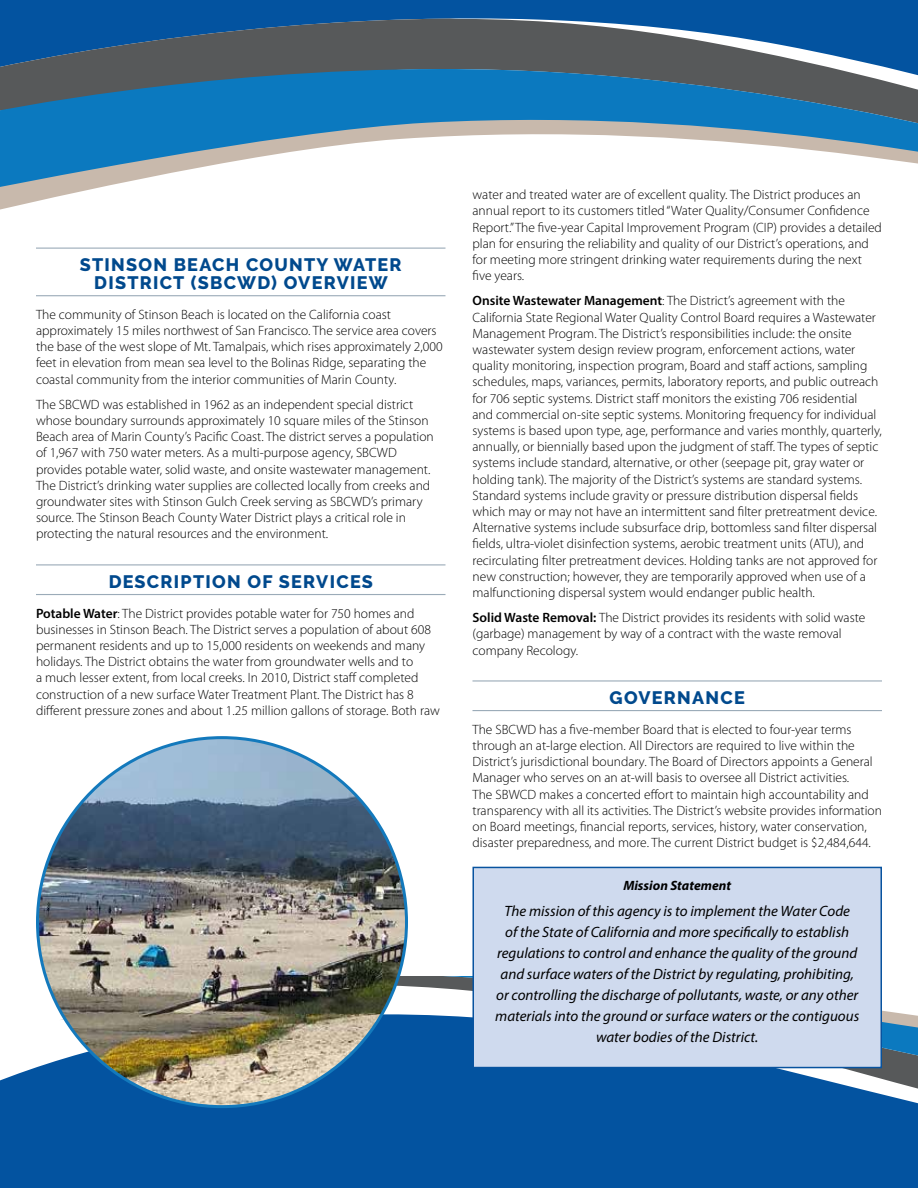
<style>
.page{position:relative;width:918px;height:1188px;background:#fff}
.page>*{position:absolute;margin:0;border:0;box-sizing:border-box;transform-origin:0 0}
.t1{font:800 18px/18px "Raleway";letter-spacing:.07em;color:#00498d;text-align:center}
.t2{font:italic 15px/21px "Myriad Pro";color:#000;text-align:center}
.t3{font:300 13.5px/16.2px "Myriad Pro";color:#000}
.t4{font:italic 700 13.5px "Myriad Pro";color:#000}
.s1{font-weight:600}
</style>
<div class="page">
<hr style="left:36px;top:248px;width:410px;height:1px;background:#9babb8">
<hr style="left:36px;top:295px;width:410px;height:1px;background:#9babb8">
<hr style="left:36px;top:564px;width:410px;height:1px;background:#9babb8">
<hr style="left:36px;top:594px;width:410px;height:1px;background:#9babb8">
<div style="left:0;top:0;width:918px;height:19px;background:#0353a0"></div>
<svg style="left:0;top:19px;width:918px;height:50px;background:#45617b"></svg>
<svg style="left:0;top:69px;width:918px;height:138px"></svg>
<svg style="left:0;top:1005px;width:918px;height:183px;background:#1f66aa"></svg>
<div style="left:59px;top:976px;width:859px;height:186px;background:#0353a0"></div>
<svg style="left:407px;top:976px;width:511px;height:135px;background:#3270ab"></svg>
<img style="left:38px;top:738px;width:368px;height:369px;border-radius:184px">
<div style="left:472px;top:867px;width:410px;height:201px;background:#cfdaee;border:2px solid #08539f"></div>
<hr style="left:472px;top:680px;width:410px;height:2px;background:#9babb8">
<hr style="left:472px;top:710px;width:410px;height:1px;background:#9babb8">
<h1 class="t1" style="left:80px;top:256px;width:323px">STINSON BEACH COUNTY WATER<br>DISTRICT (SBCWD) OVERVIEW</h1>
<p class="t3" style="left:36px;top:306px;width:408px">The community of Stinson Beach is located on the California coast approximately 15 miles northwest of San Francisco. The service area covers the base of the west slope of Mt. Tamalpais, which rises approximately 2,000 feet in elevation from mean sea level to the Bolinas Ridge, separating the coastal community from the interior communities of Marin County.</p>
<p class="t3" style="left:36px;top:396px;width:399px">The SBCWD was established in 1962 as an independent special district whose boundary surrounds approximately 10 square miles of the Stinson Beach area of Marin County’s Pacific Coast. The district serves a population of 1,967 with 750 water meters. As a multi-purpose agency, SBCWD provides potable water, solid waste, and onsite wastewater management.<br>The District’s drinking water supplies are collected locally from creeks and groundwater sites with Stinson Gulch Creek serving as SBCWD’s primary source. The Stinson Beach County Water District plays a critical role in protecting the natural resources and the environment.</p>
<h1 class="t1" style="left:109px;top:573px;width:266px">DESCRIPTION OF SERVICES</h1>
<p class="t3" style="left:36px;top:605px;width:405px"><span class="s1">Potable Water</span>: The District provides potable water for 750 homes and businesses in Stinson Beach. The District serves a population of about 608 permanent residents and up to 15,000 residents on weekends and many holidays. The District obtains the water from groundwater wells and to<br>a much lesser extent, from local creeks. In 2010, District staff completed construction of a new surface Water Treatment Plant. The District has 8 different pressure zones and about 1.25 million gallons of storage. Both raw</p>
<p class="t3" style="left:472px;top:186px;width:411px">water and treated water are of excellent quality. The District produces an annual report to its customers titled “Water Quality/Consumer Confidence Report.” The five-year Capital Improvement Program (CIP) provides a detailed plan for ensuring the reliability and quality of our District’s operations, and for meeting more stringent drinking water requirements during the next five years.</p>
<p class="t3" style="left:472px;top:293px;width:411px"><span class="s1">Onsite Wastewater Management</span>: The District’s agreement with the California State Regional Water Quality Control Board requires a Wastewater Management Program. The District’s responsibilities include: the onsite wastewater system design review program, enforcement actions, water quality monitoring, inspection program, Board and staff actions, sampling schedules, maps, variances, permits, laboratory reports, and public outreach for 706 septic systems. District staff monitors the existing 706 residential<br>and commercial on-site septic systems. Monitoring frequency for individual systems is based upon type, age, performance and varies monthly, quarterly, annually, or biennially based upon the judgment of staff. The types of septic systems include standard, alternative, or other (seepage pit, gray water or holding tank). The majority of the District’s systems are standard systems.<br>Standard systems include gravity or pressure distribution dispersal fields which may or may not have an intermittent sand filter pretreatment device.<br>Alternative systems include subsurface drip, bottomless sand filter dispersal fields, ultra-violet disinfection systems, aerobic treatment units (ATU), and recirculating filter pretreatment devices. Holding tanks are not approved for new construction; however, they are temporarily approved when use of a malfunctioning dispersal system would endanger public health.</p>
<p class="t3" style="left:472px;top:609px;width:394px"><span class="s1">Solid Waste Removal:</span> The District provides its residents with solid waste (garbage) management by way of a contract with the waste removal company Recology.</p>
<h1 class="t1" style="left:610px;top:689px;width:137px">GOVERNANCE</h1>
<p class="t3" style="left:472px;top:721px;width:411px">The SBCWD has a five-member Board that is elected to four-year terms through an at-large election. All Directors are required to live within the District’s jurisdictional boundary. The Board of Directors appoints a General Manager who serves on an at-will basis to oversee all District activities.<br>The SBWCD makes a concerted effort to maintain high accountability and transparency with all its activities. The District’s website provides information on Board meetings, financial reports, services, history, water conservation, disaster preparedness, and more. The current District budget is $2,484,644.</p>
<p class="t4" style="left:623px;top:877px;width:109px">Mission Statement</p>
<p class="t2" style="left:495px;top:900px;width:366px">The mission of this agency is to implement the Water Code<br>of the State of California and more specifically to establish regulations to control and enhance the quality of the ground and surface waters of the District by regulating, prohibiting, or controlling the discharge of pollutants, waste, or any other materials into the ground or surface waters or the contiguous water bodies of the District.</p>
</div>
